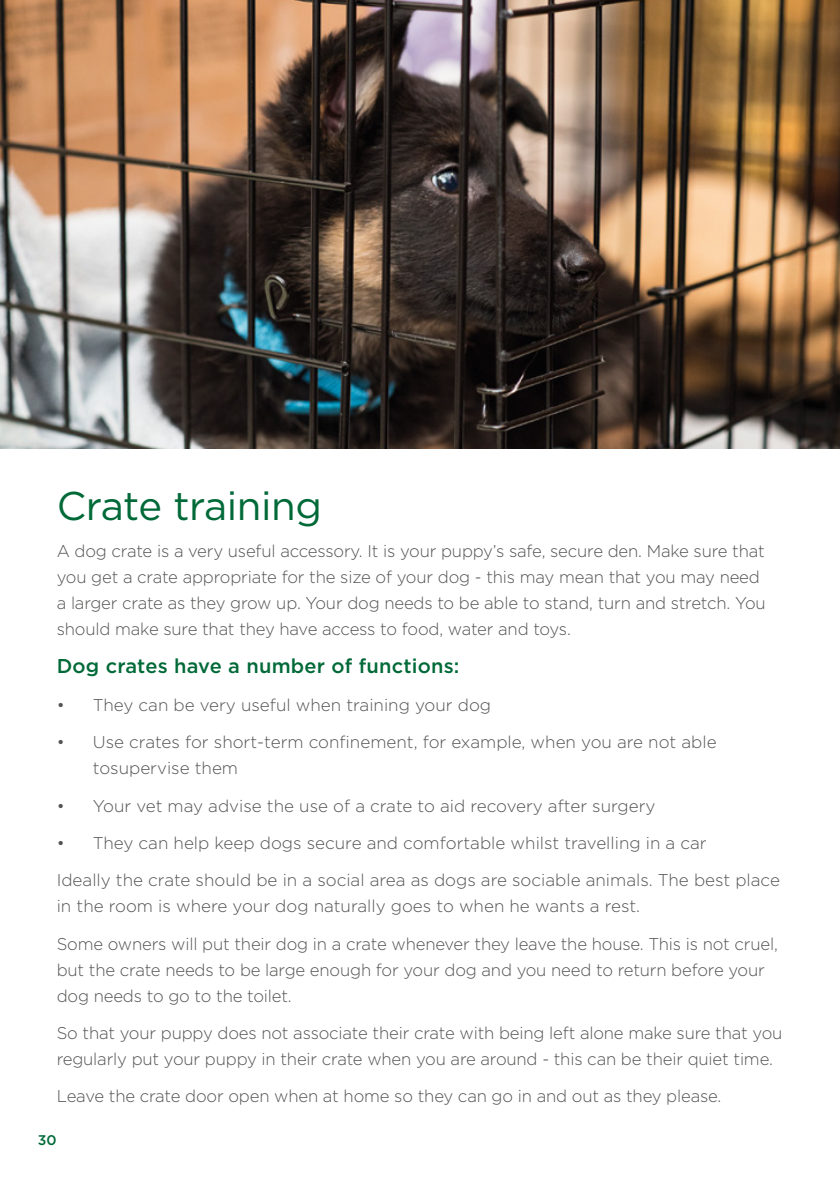
<style>
.page{position:relative;width:840px;height:1191px;background:#fff}
.page>*{position:absolute;margin:0;border:0;box-sizing:border-box;transform-origin:0 0}
.t1{font:40px "Gotham";letter-spacing:-.01em;color:#006938}
.t2{font:500 20px "Gotham";letter-spacing:.01em;color:#006938}
.t3{font:300 17px/26px "Gotham";letter-spacing:-.01em;color:#545352}
.t4{font:500 14px "Gotham";color:#006938}
</style>
<div class="page">
<img style="left:0;top:0;width:839px;height:448px">
<h1 class="t1" style="left:57px;top:480px;width:267px">Crate training</h1>
<p class="t3" style="left:57px;top:537px;width:710px">A dog crate is a very useful accessory. It is your puppy’s safe, secure den. Make sure that you get a crate appropriate for the size of your dog - this may mean that you may need a larger crate as they grow up. Your dog needs to be able to stand, turn and stretch. You should make sure that they have access to food, water and toys.</p>
<p class="t2" style="left:57px;top:653px;width:404px">Dog crates have a number of functions:</p>
<p class="t3" style="left:57px;top:691px;width:435px">• They can be very useful when training your dog</p>
<p class="t3" style="left:93px;top:728px;width:625px;text-indent:-36px">• Use crates for short-term confinement, for example, when you are not able tosupervise them</p>
<p class="t3" style="left:57px;top:792px;width:600px">• Your vet may advise the use of a crate to aid recovery after surgery</p>
<p class="t3" style="left:57px;top:823px;width:724px;line-height:37.4px">• They can help keep dogs secure and comfortable whilst travelling in a car<br>Ideally the crate should be in a social area as dogs are sociable animals. The best place</p>
<p class="t3" style="left:57px;top:887px;width:722px;line-height:37.4px">in the room is where your dog naturally goes to when he wants a rest.<br>Some owners will put their dog in a crate whenever they leave the house. This is not cruel,</p>
<p class="t3" style="left:57px;top:956px;width:709px">but the crate needs to be large enough for your dog and you need to return before your dog needs to go to the toilet.</p>
<p class="t3" style="left:57px;top:1019px;width:726px">So that your puppy does not associate their crate with being left alone make sure that you regularly put your puppy in their crate when you are around - this can be their quiet time.</p>
<p class="t3" style="left:57px;top:1082px;width:665px">Leave the crate door open when at home so they can go in and out as they please.</p>
<p class="t4" style="left:38px;top:1131px;width:20px">30</p>
</div>
